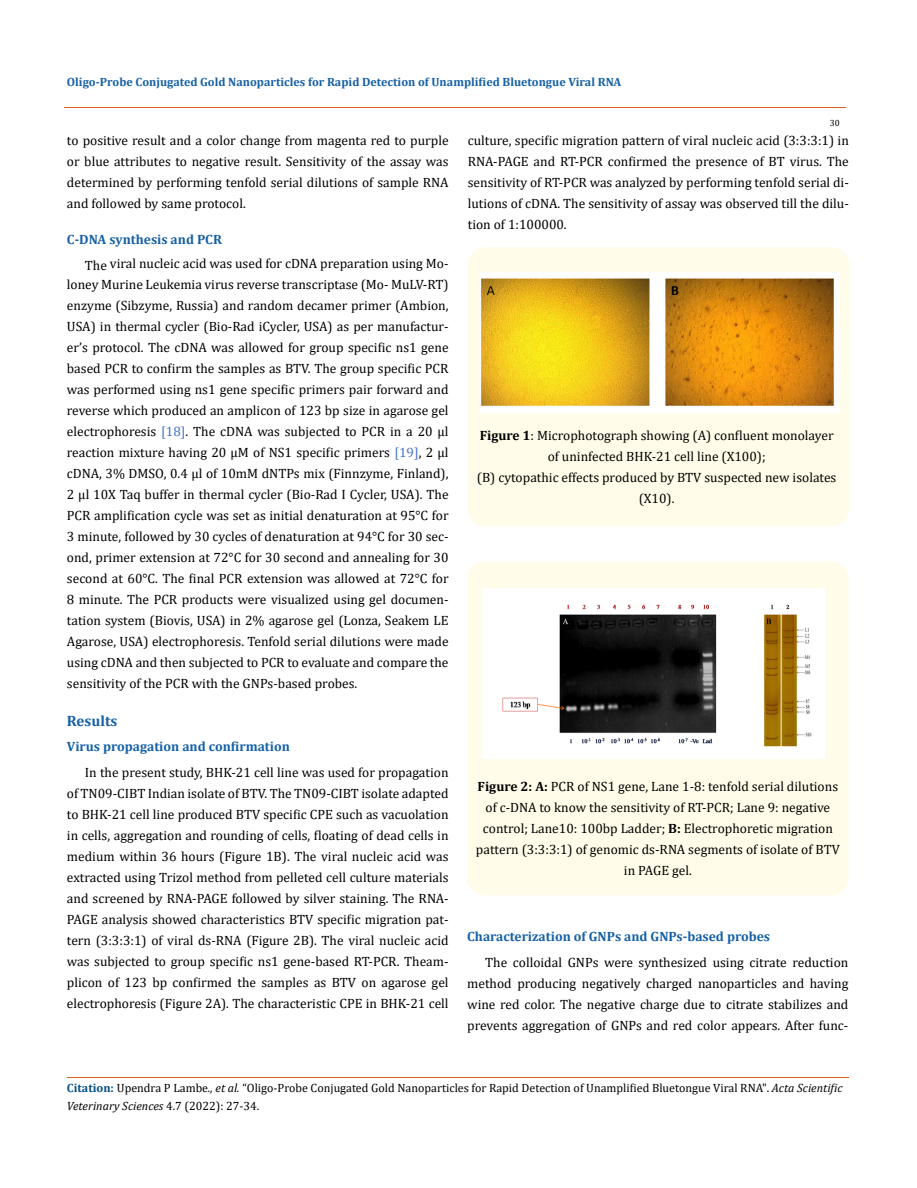
<style>
.page{position:relative;width:917px;height:1188px;background:#fff}
.page>*{position:absolute;margin:0;border:0;box-sizing:border-box;transform-origin:0 0}
.t1{font:700 15px "Cambria";color:#1560a6}
.t2{font:13.5px/21px "Cambria";color:#000;text-align:justify}
.t3{font:700 13.5px "Cambria";color:#1560a6}
.t4{font:12px/18px "Cambria";color:#000}
.t5{font:700 12px "Cambria";color:#1560a6}
.t6{font:9px "Cambria";color:#000}
.s1{color:#4472c4}
.s2{font-weight:700}
.s3{font-weight:700;color:#035089}
.s4{font-style:italic}
</style>
<div class="page">
<hr style="left:64px;top:108px;width:781px;height:1px;background:#e05d1a">
<hr style="left:67px;top:1077px;width:781px;height:1px;background:#e05d1a">
<div style="left:468px;top:247px;width:381px;height:279px;background:#fffde9;border-radius:18px"></div>
<img style="left:480px;top:273px;width:359px;height:139px">
<div style="left:467px;top:561px;width:381px;height:335px;background:#fffde9;border-radius:18px"></div>
<img style="left:482px;top:588px;width:342px;height:170px">
<p class="t5" style="left:67px;top:73px;width:556px">Oligo-Probe Conjugated Gold Nanoparticles for Rapid Detection of Unamplified Bluetongue Viral RNA</p>
<p class="t6" style="left:829px;top:118px;width:11px">30</p>
<p class="t2" style="left:67px;top:130px;width:383px">to positive result and a color change from magenta red to purple or blue attributes to negative result. Sensitivity of the assay was determined by performing tenfold serial dilutions of sample RNA and followed by same protocol.</p>
<p class="t3" style="left:67px;top:230px;width:156px">C-DNA synthesis and PCR</p>
<p class="t2" style="left:67px;top:252px;width:383px;text-indent:18px">The viral nucleic acid was used for cDNA preparation using Mo&shy;loney Murine Leukemia virus reverse transcriptase (Mo- MuLV-RT) enzyme (Sibzyme, Russia) and random decamer primer (Ambion, USA) in thermal cycler (Bio-Rad iCycler, USA) as per manufactur&shy;er’s protocol. The cDNA was allowed for group specific ns1 gene based PCR to confirm the samples as BTV. The group specific PCR was performed using ns1 gene specific primers pair forward and reverse which produced an amplicon of 123 bp size in agarose gel electrophoresis <span class="s1">[18]</span>. The cDNA was subjected to PCR in a 20 μl reaction mixture having 20 μM of NS1 specific primers <span class="s1">[19]</span>, 2 μl cDNA, 3% DMSO, 0.4 μl of 10mM dNTPs mix (Finnzyme, Finland), 2 μl 10X Taq buffer in thermal cycler (Bio-Rad I Cycler, USA). The PCR amplification cycle was set as initial denaturation at 95°C for 3 minute, followed by 30 cycles of denaturation at 94°C for 30 sec&shy;ond, primer extension at 72°C for 30 second and annealing for 30 second at 60°C. The final PCR extension was allowed at 72°C for 8 minute. The PCR products were visualized using gel documen&shy;tation system (Biovis, USA) in 2% agarose gel (Lonza, Seakem LE Agarose, USA) electrophoresis. Tenfold serial dilutions were made using cDNA and then subjected to PCR to evaluate and compare the sensitivity of the PCR with the GNPs-based probes.</p>
<p class="t1" style="left:67px;top:710px;width:52px">Results</p>
<p class="t3" style="left:67px;top:737px;width:224px">Virus propagation and confirmation</p>
<p class="t2" style="left:67px;top:762px;width:383px;text-indent:18px">In the present study, BHK-21 cell line was used for propagation of TN09-CIBT Indian isolate of BTV. The TN09-CIBT isolate adapted to BHK-21 cell line produced BTV specific CPE such as vacuolation in cells, aggregation and rounding of cells, floating of dead cells in medium within 36 hours (Figure 1B). The viral nucleic acid was extracted using Trizol method from pelleted cell culture materials and screened by RNA-PAGE followed by silver staining. The RNA-PAGE analysis showed characteristics BTV specific migration pat&shy;tern (3:3:3:1) of viral ds-RNA (Figure 2B). The viral nucleic acid was subjected to group specific ns1 gene-based RT-PCR. Theam&shy;plicon of 123 bp confirmed the samples as BTV on agarose gel electrophoresis (Figure 2A). The characteristic CPE in BHK-21 cell</p>
<p class="t2" style="left:468px;top:130px;width:382px">culture, specific migration pattern of viral nucleic acid (3:3:3:1) in RNA-PAGE and RT-PCR confirmed the presence of BT virus. The sensitivity of RT-PCR was analyzed by performing tenfold serial di&shy;lutions of cDNA. The sensitivity of assay was observed till the dilu&shy;tion of 1:100000.</p>
<p class="t2" style="left:477px;top:424px;width:361px;text-align:center"><span class="s2">Figure 1</span>: Microphotograph showing (A) confluent monolayer of uninfected BHK-21 cell line (X100);<br>(B) cytopathic effects produced by BTV suspected new isolates (X10).</p>
<p class="t2" style="left:476px;top:776px;width:365px;text-align:center"><span class="s2">Figure 2: A:</span> PCR of NS1 gene, Lane 1-8: tenfold serial dilutions of c-DNA to know the sensitivity of RT-PCR; Lane 9: negative control; Lane10: 100bp Ladder; <span class="s2">B:</span> Electrophoretic migration pattern (3:3:3:1) of genomic ds-RNA segments of isolate of BTV in PAGE gel.</p>
<p class="t3" style="left:467px;top:927px;width:304px">Characterization of GNPs and GNPs-based probes</p>
<p class="t2" style="left:467px;top:952px;width:382px;text-indent:18px">The colloidal GNPs were synthesized using citrate reduction method producing negatively charged nanoparticles and having wine red color. The negative charge due to citrate stabilizes and prevents aggregation of GNPs and red color appears. After func-</p>
<p class="t4" style="left:67px;top:1079px;width:777px"><span class="s3">Citation:</span> Upendra P Lambe<span class="s4">., et al.</span> “Oligo-Probe Conjugated Gold Nanoparticles for Rapid Detection of Unamplified Bluetongue Viral RNA". <span class="s4">Acta Scientific<br>Veterinary Sciences</span> 4.7 (2022): 27-34.</p>
</div>
